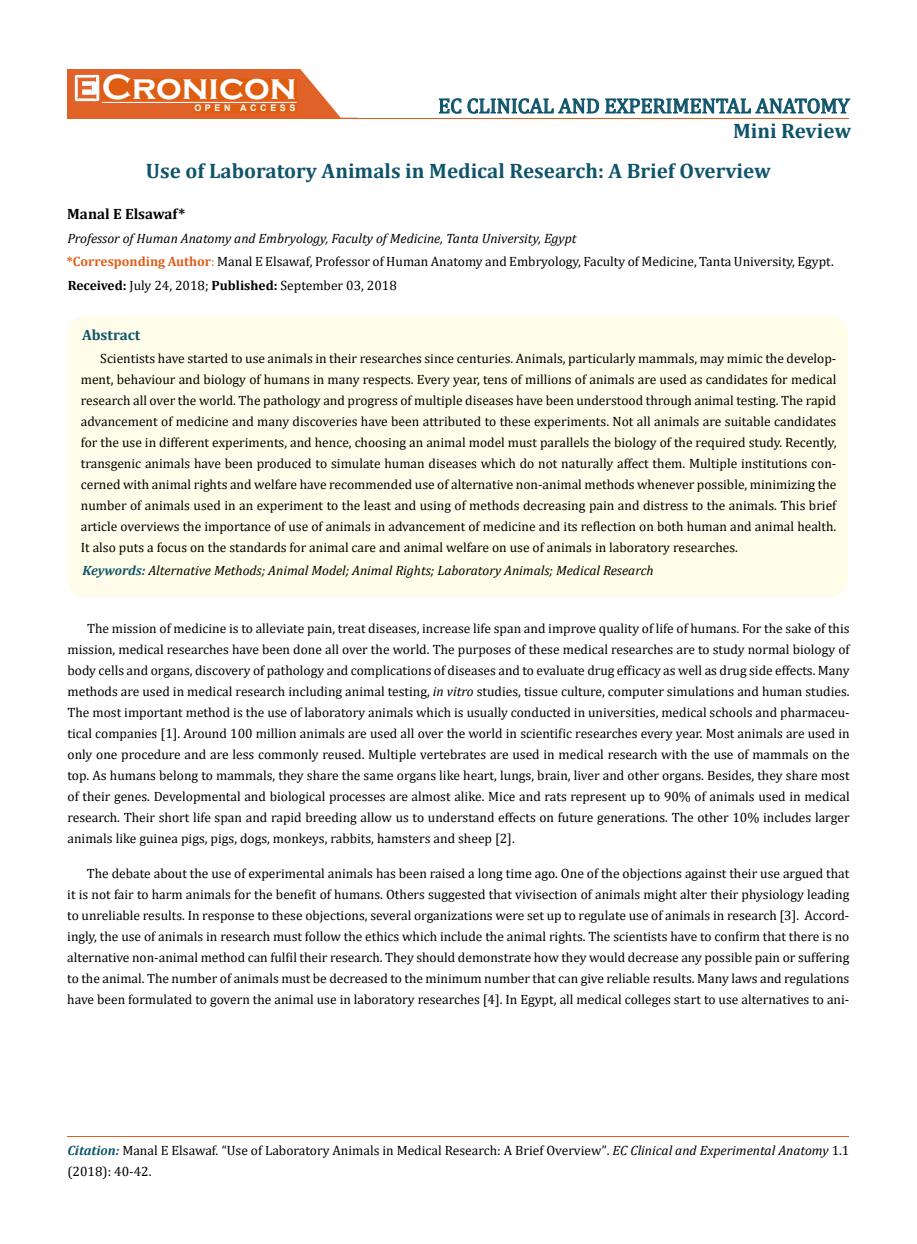
<style>
.page{position:relative;width:917px;height:1244px;background:#fff}
.page>*{position:absolute;margin:0;border:0;box-sizing:border-box;transform-origin:0 0}
.t1{font:700 36px "Copperplate Gothic";color:#fff}
.t2{font:700 21px/40.2px "Cambria";color:#0e546a}
.t3{font:21px "Cambria";color:#0e546a}
.t4{font:700 15px "Cambria";color:#000}
.t5{font:700 15px "Cambria";color:#0e546a}
.t6{font:13.5px/21px "Cambria";color:#000;text-align:justify}
.t7{font:italic 13.5px "Cambria";color:#000}
.t8{font:700 9px "Arial";letter-spacing:.4em;color:#fff}
.s1{font-style:italic}
.s2{font-weight:700;color:#e05d1a}
.s3{color:#e05d1a}
.s4{font-weight:700}
.s5{font-weight:700;color:#0e546a}
.s6{font-weight:700;font-style:italic;color:#0e546a}
.s7{font-size:13.35px}
</style>
<div class="page">
<div style="left:67px;top:70px;width:290px;height:49px;background:#e06228"></div>
<svg style="left:300px;top:69px;width:58px;height:49px"></svg>
<img style="left:75px;top:75px;width:24px;height:26px">
<div style="left:102px;top:79px;width:195px;height:21px;background:#df5d11"></div>
<div style="left:194px;top:105px;width:103px;height:7px;background:#df5d11"></div>
<svg style="left:438px;top:98px;width:23px;height:16px"></svg>
<svg style="left:467px;top:98px;width:132px;height:16px"></svg>
<svg style="left:605px;top:98px;width:245px;height:16px"></svg>
<hr style="left:102px;top:102px;width:194px;height:1px;background:#fff">
<hr style="left:279px;top:118px;width:569px;height:1px;background:#e05d1a">
<hr style="left:67px;top:1136px;width:782px;height:1px;background:#e05d1a">
<div style="left:67px;top:316px;width:780px;height:281px;background:#fffde9;border-radius:18px"></div>
<h1 class="t1" style="left:102px;top:68px;width:196px">Cronicon</h1>
<p class="t8" style="left:194px;top:102px;width:103px">OPEN ACCESS</p>
<h2 class="t3" style="left:438px;top:93px;width:413px">EC CLINICAL AND EXPERIMENTAL ANATOMY</h2>
<h2 class="t2" style="left:146px;top:110px;width:706px;text-indent:587px">Mini Review<br>Use of Laboratory Animals in Medical Research: A Brief Overview</h2>
<p class="t4" style="left:67px;top:203px;width:120px">Manal E Elsawaf*</p>
<p class="t6" style="left:67px;top:227px;width:768px;line-height:22.8px"><span class="s1">Professor of Human Anatomy and Embryology, Faculty of Medicine, Tanta University, Egypt<br></span><span class="s2">*Corresponding Author</span><span class="s3">:</span> Manal E Elsawaf, Professor of Human Anatomy and Embryology, Faculty of Medicine, Tanta University, Egypt.</p>
<p class="t6" style="left:68px;top:275px;width:330px"><span class="s4">Received:</span> July 24, 2018; <span class="s4">Published:</span> September 03, 2018</p>
<p class="t5" style="left:82px;top:324px;width:60px">Abstract</p>
<p class="t6" style="left:81px;top:348px;width:757px;text-indent:19px">Scientists have started to use animals in their researches since centuries. Animals, particularly mammals, may mimic the develop&shy;ment, behaviour and biology of humans in many respects. Every year, tens of millions of animals are used as candidates for medical research all over the world. The pathology and progress of multiple diseases have been understood through animal testing. The rapid advancement of medicine and many discoveries have been attributed to these experiments. Not all animals are suitable candidates for the use in different experiments, and hence, choosing an animal model must parallels the biology of the required study. Recently, transgenic animals have been produced to simulate human diseases which do not naturally affect them. Multiple institutions con&shy;cerned with animal rights and welfare have recommended use of alternative non-animal methods whenever possible, minimizing the number of animals used in an experiment to the least and using of methods decreasing pain and distress to the animals. This brief article overviews the importance of use of animals in advancement of medicine and its reflection on both human and animal health.<br>It also puts a focus on the standards for animal care and animal welfare on use of animals in laboratory researches.</p>
<p class="t7" style="left:82px;top:561px;width:572px"><span class="s5">Keywords:</span> Alternative Methods; Animal Model; Animal Rights; Laboratory Animals; Medical Research</p>
<p class="t6" style="left:67px;top:617px;width:783px;text-indent:19px">The mission of medicine is to alleviate pain, treat diseases, increase life span and improve quality of life of humans. For the sake of this mission, medical researches have been done all over the world. The purposes of these medical researches are to study normal biology of body cells and organs, discovery of pathology and complications of diseases and to evaluate drug efficacy as well as drug side effects. Many methods are used in medical research including animal testing, <span class="s1">in vitro</span> studies, tissue culture, computer simulations and human studies.<br>The most important method is the use of laboratory animals which is usually conducted in universities, medical schools and pharmaceu&shy;tical companies [1]. Around 100 million animals are used all over the world in scientific researches every year. Most animals are used in only one procedure and are less commonly reused. Multiple vertebrates are used in medical research with the use of mammals on the top. As humans belong to mammals, they share the same organs like heart, lungs, brain, liver and other organs. Besides, they share most of their genes. Developmental and biological processes are almost alike. Mice and rats represent up to 90% of animals used in medical research. Their short life span and rapid breeding allow us to understand effects on future generations. The other 10% includes larger animals like guinea pigs, pigs, dogs, monkeys, rabbits, hamsters and sheep [2].</p>
<p class="t6" style="left:67px;top:863px;width:783px;text-indent:19px">The debate about the use of experimental animals has been raised a long time ago. One of the objections against their use argued that it is not fair to harm animals for the benefit of humans. Others suggested that vivisection of animals might alter their physiology leading to unreliable results. In response to these objections, several organizations were set up to regulate use of animals in research [3]. Accord&shy;ingly, the use of animals in research must follow the ethics which include the animal rights. The scientists have to confirm that there is no alternative non-animal method can fulfil their research. They should demonstrate how they would decrease any possible pain or suffering to the animal. The number of animals must be decreased to the minimum number that can give reliable results. Many laws and regulations have been formulated to govern the animal use in laboratory researches [4]. In Egypt, all medical colleges start to use alternatives to ani-</p>
<p class="t6" style="left:67px;top:1139px;width:783px"><span class="s6">Citation:</span> Manal E Elsawaf<span class="s1">.</span> “Use of Laboratory Animals in Medical Research: A Brief Overview”<span class="s7">.</span> <span class="s1">EC Clinical and Experimental Anatomy</span> 1.1 (2018): 40-42.</p>
</div>
